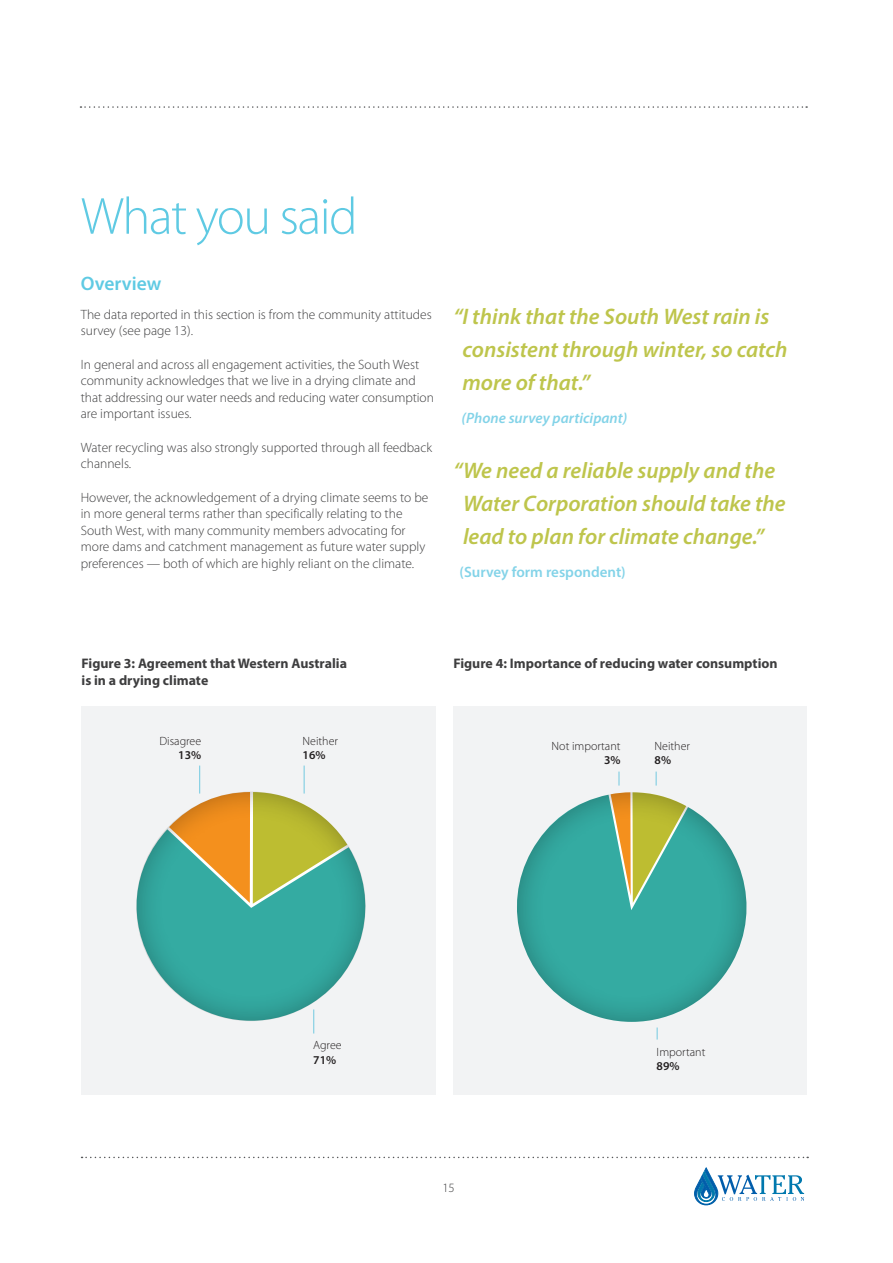
<style>
.page{position:relative;width:893px;height:1263px;background:#fff}
.page>*{position:absolute;margin:0;border:0;box-sizing:border-box;transform-origin:0 0}
.Heading{font:300 52.5px "Myriad Pro";letter-spacing:-.03em;color:#5fcae3}
.Quotes{font:italic 600 22.5px/33px "Myriad Pro";color:#bec54c}
.t1{font:600 19.5px "Myriad Pro";color:#5fcae3}
.Quotes_sub{font:italic 600 15px "Myriad Pro";color:#83d3e8}
.Quotes_sub-2{font:600 15px "Myriad Pro";color:#83d3e8}
.Figure_Heading{font:700 13.8px/16.5px "Myriad Pro";color:#3e3e3f}
.Body_copy_9pt{font:300 13.5px/16.5px "Myriad Pro";color:#3e3e3f}
.t2{font:300 12.75px "Myriad Pro";color:#3e3e3f}
.t3{font:300 12px/14.4px "Myriad Pro";color:#231f20}
.t4{font:600 12px "Myriad Pro";color:#231f20}
.s1{font-weight:600}
</style>
<div class="page">
<svg style="left:82px;top:1157px;width:726px;height:1px"></svg>
<svg style="left:694px;top:1167px;width:110px;height:39px"></svg>
<svg style="left:80px;top:106px;width:727px;height:2px"></svg>
<div style="left:81px;top:707px;width:354px;height:388px;background:#f2f3f4"></div>
<div style="left:453px;top:707px;width:353px;height:388px;background:#f2f3f4"></div>
<div style="left:135px;top:788px;width:232px;height:234px;background:#231f20;opacity:.35"></div>
<svg style="left:169px;top:765px;width:178px;height:139px"></svg>
<svg style="left:313px;top:1009px;width:1px;height:24px"></svg>
<div style="left:515px;top:789px;width:233px;height:233px;background:#231f20;opacity:.35"></div>
<svg style="left:618px;top:771px;width:1px;height:14px"></svg>
<svg style="left:656px;top:771px;width:1px;height:14px"></svg>
<svg style="left:657px;top:1027px;width:1px;height:12px"></svg>
<p class="Heading" style="left:81px;top:185px;width:278px">What you said</p>
<h3 class="t1" style="left:81px;top:271px;width:82px">Overview</h3>
<p class="Body_copy_9pt" style="left:81px;top:306px;width:352px">The data reported in this section is from the community attitudes survey (see page 13).</p>
<p class="Body_copy_9pt" style="left:81px;top:356px;width:355px">In general and across all engagement activities, the South West community acknowledges that we live in a drying climate and that addressing our water needs and reducing water consumption are important issues.</p>
<p class="Body_copy_9pt" style="left:81px;top:439px;width:353px">Water recycling was also strongly supported through all feedback channels.</p>
<p class="Body_copy_9pt" style="left:81px;top:489px;width:349px">However, the acknowledgement of a drying climate seems to be in more general terms rather than specifically relating to the South West, with many community members advocating for more dams and catchment management as future water supply preferences — both of which are highly reliant on the climate.</p>
<p class="Quotes" style="left:462px;top:299px;width:327px;text-indent:-9px">“I think that the South West rain is consistent through winter, so catch more of that.”</p>
<p class="Quotes_sub" style="left:462px;top:408px;width:167px">(Phone survey participant)</p>
<p class="Quotes" style="left:453px;top:453px;width:334px;text-align:center">“We need a reliable supply and the<br>Water Corporation should take the lead to plan for climate change.”</p>
<p class="Quotes_sub-2" style="left:460px;top:562px;width:168px">(Survey form respondent)</p>
<p class="Figure_Heading" style="left:82px;top:655px;width:267px">Figure 3: Agreement that Western Australia is in a drying climate</p>
<p class="Figure_Heading" style="left:453px;top:655px;width:326px">Figure 4: Importance of reducing water consumption</p>
<p class="t3" style="left:160px;top:733px;width:43px;text-align:right">Disagree<br><span class="s1">13%</span></p>
<p class="t3" style="left:303px;top:733px;width:37px">Neither<br><span class="s1">16%</span></p>
<p class="t3" style="left:552px;top:738px;width:70px;text-align:right">Not important<br><span class="s1">3%</span></p>
<p class="t3" style="left:655px;top:738px;width:37px">Neither<br><span class="s1">8%</span></p>
<p class="t3" style="left:313px;top:1038px;width:30px">Agree</p>
<p class="t4" style="left:313px;top:1052px;width:24px">71%</p>
<p class="t2" style="left:442px;top:1180px;width:14px">15</p>
<p class="t3" style="left:657px;top:1044px;width:50px">Important<br><span class="s1">89%</span></p>
</div>
